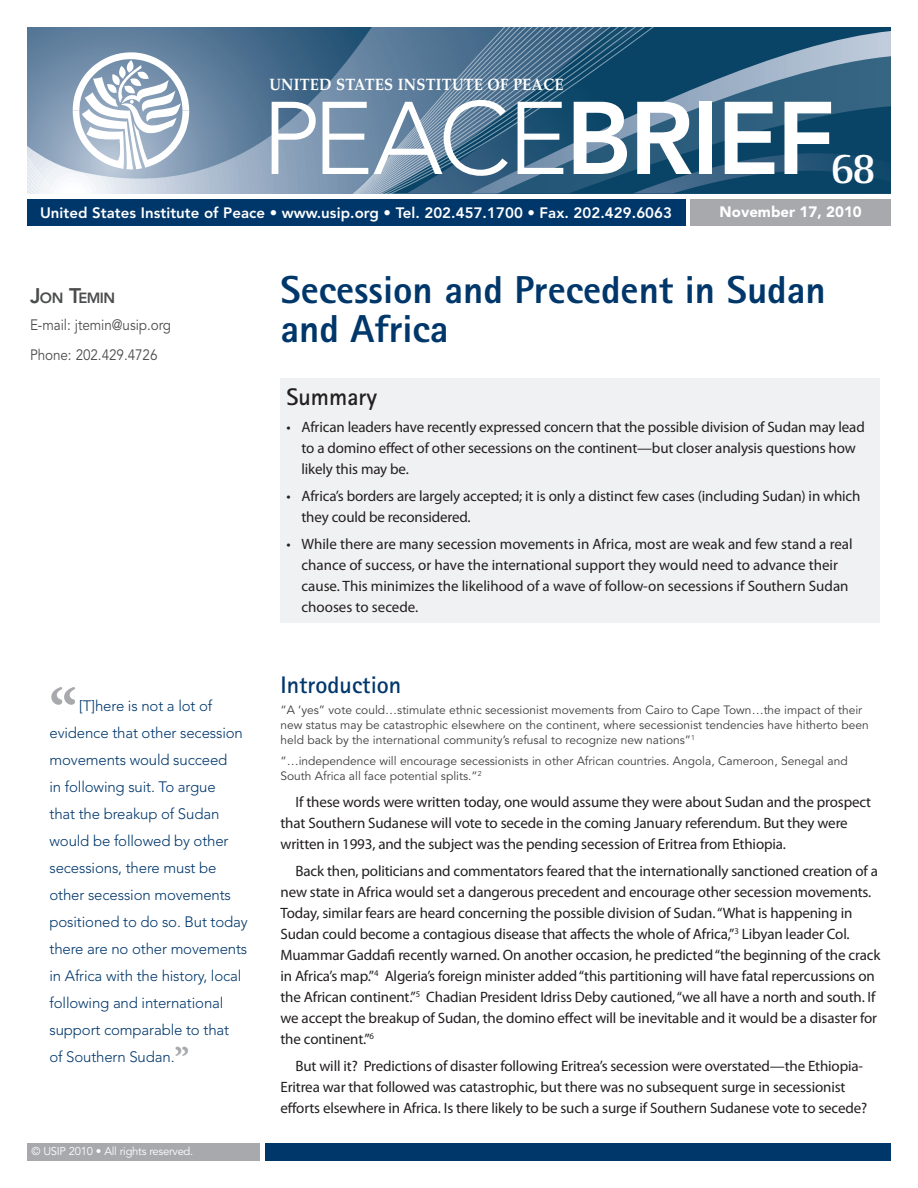
<style>
.page{position:relative;width:918px;height:1188px;background:#fff}
.page>*{position:absolute;margin:0;border:0;box-sizing:border-box;transform-origin:0 0}
.Paragraph_Style_2{font:300 102px "Avenir LT Std";letter-spacing:-.015em;color:#fff}
.Pullquote{font:700 63px "Minion Pro";color:#a8a9ad}
.Paragraph_Style_2-2{font:700 45px "Rotis Semi Serif";color:#fff}
.t1{font:800 39px/39px "Rotis Sans Serif";color:#00376b}
.A1_head{font:700 24px "Rotis Sans Serif";color:#00376b}
.A1_head_-_summary{font:700 24px "Rotis Sans Serif";color:#231f20}
.Board___Members__s{font:700 16.5px "Palatino LT Std";letter-spacing:.015em;color:#fff;scale:.9 1}
.bodytext_indent{font:15px/21px "Myriad Pro";letter-spacing:-.01em;color:#231f20}
.Summary_Bullets{font:15px/21px "Myriad Pro";letter-spacing:-.01em;color:#231f20}
.Pullquote-2{font:300 15px/27px "Avenir LT Std";letter-spacing:-.01em;color:#00376b}
.t2{font:800 15px "Avenir LT Std";letter-spacing:.005em;color:#fff}
.Board___Members__s-2{font:15px "Avenir LT Std";letter-spacing:-.005em;color:#4b4c4d;scale:.9 1}
.Date_-_front{font:900 15px "Avenir LT Std";color:#fff}
.Left_author_Name{font:800 14.7px "Avenir LT Std";letter-spacing:-.035em;color:#4b4c4d}
.info_blurb{font:12px/15px "Avenir LT Std";color:#3e3e3f}
.About_the_Report_-_D{font:11.25px "Avenir LT Std";letter-spacing:-.025em;color:#fff}
.s1{font-weight:800}
.s2{font-size:21px}
.s3{font-family:"Minion Pro";font-weight:700;font-size:33px;color:#a8a9ad}
</style>
<div class="page">
<svg style="left:27px;top:27px;width:864px;height:167px;background:#4d7491"></svg>
<div style="left:27px;top:199px;width:659px;height:27px;background:#00376b"></div>
<div style="left:690px;top:199px;width:201px;height:27px;background:#a8a9ad"></div>
<svg style="left:73px;top:52px;width:116px;height:117px"></svg>
<div style="left:265px;top:1143px;width:626px;height:18px;background:#00376b"></div>
<div style="left:27px;top:1143px;width:233px;height:18px;background:#a8a9ad"></div>
<div style="left:280px;top:378px;width:600px;height:244px;background:#f0f1f2"></div>
<p class="Board___Members__s" style="left:269px;top:75px;width:118px">UNITED STATES</p>
<p class="Board___Members__s" style="left:398px;top:75px;width:12px">INSTITUTE</p>
<p class="Board___Members__s" style="left:488px;top:75px;width:85px">OF PEACE</p>
<p class="Paragraph_Style_2" style="left:262px;top:79px;width:575px">peace<span class="s1">BrieF</span></p>
<p class="Paragraph_Style_2-2" style="left:830px;top:141px;width:48px">68</p>
<p class="t2" style="left:40px;top:204px;width:634px">United States Institute of Peace • www.usip.org • Tel. 202.457.1700 • Fax. 202.429.6063</p>
<p class="Date_-_front" style="left:720px;top:203px;width:144px">November 17, 2010</p>
<p class="Left_author_Name" style="left:30px;top:289px;width:87px"><span class="s2">J</span>ON <span class="s2">T</span>EMIN</p>
<p class="Board___Members__s-2" style="left:30px;top:316px;width:158px">E-mail: jtemin@usip.org</p>
<p class="Board___Members__s-2" style="left:30px;top:346px;width:143px">Phone: 202.429.4726</p>
<p class="Pullquote" style="left:50px;top:667px;width:30px">“</p>
<p class="Pullquote-2" style="left:50px;top:692px;width:200px;text-indent:30px">[T]here is not a lot of evidence that other secession movements would succeed<br>in following suit. To argue<br>that the breakup of Sudan would be followed by other secessions, there must be other secession movements positioned to do so. But today there are no other movements in Africa with the history, local following and international support comparable to that<br>of Southern Sudan.<span class="s3">”</span></p>
<p class="About_the_Report_-_D" style="left:32px;top:1145px;width:163px">© USIP 2010 • All rights reserved.</p>
<p class="t1" style="left:280px;top:270px;width:547px">Secession and Precedent in Sudan and Africa</p>
<p class="A1_head_-_summary" style="left:286px;top:382px;width:92px">Summary</p>
<p class="Summary_Bullets" style="left:302px;top:416px;width:565px;text-indent:-15px">• African leaders have recently expressed concern that the possible division of Sudan may lead to a domino effect of other secessions on the continent—but closer analysis questions how likely this may be.</p>
<p class="Summary_Bullets" style="left:302px;top:485px;width:561px;text-indent:-15px">• Africa’s borders are largely accepted; it is only a distinct few cases (including Sudan) in which they could be reconsidered.</p>
<p class="Summary_Bullets" style="left:302px;top:533px;width:553px;text-indent:-15px">• While there are many secession movements in Africa, most are weak and few stand a real chance of success, or have the international support they would need to advance their cause. This minimizes the likelihood of a wave of follow-on secessions if Southern Sudan chooses to secede.</p>
<p class="A1_head" style="left:280px;top:670px;width:122px">Introduction</p>
<p class="info_blurb" style="left:280px;top:703px;width:590px">“A ‘yes” vote could…stimulate ethnic secessionist movements from Cairo to Cape Town…the impact of their new status may be catastrophic elsewhere on the continent, where secessionist tendencies have hitherto been held back by the international community’s refusal to recognize new nations”<sup>1</sup></p>
<p class="info_blurb" style="left:280px;top:754px;width:569px">“…independence will encourage secessionists in other African countries. Angola, Cameroon, Senegal and<br>South Africa all face potential splits.”<sup>2</sup></p>
<p class="bodytext_indent" style="left:280px;top:791px;width:592px;text-indent:15px">If these words were written today, one would assume they were about Sudan and the prospect that Southern Sudanese will vote to secede in the coming January referendum. But they were written in 1993, and the subject was the pending secession of Eritrea from Ethiopia.</p>
<p class="bodytext_indent" style="left:280px;top:860px;width:601px;text-indent:15px">Back then, politicians and commentators feared that the internationally sanctioned creation of a new state in Africa would set a dangerous precedent and encourage other secession movements.<br>Today, similar fears are heard concerning the possible division of Sudan. “What is happening in Sudan could become a contagious disease that affects the whole of Africa,”<sup>3</sup> Libyan leader Col.<br>Muammar Gaddafi recently warned. On another occasion, he predicted “the beginning of the crack in Africa’s map.”<sup>4</sup> Algeria’s foreign minister added “this partitioning will have fatal repercussions on the African continent.”<sup>5</sup> Chadian President Idriss Deby cautioned, “we all have a north and south. If we accept the breakup of Sudan, the domino effect will be inevitable and it would be a disaster for the continent.”<sup>6</sup></p>
<p class="bodytext_indent" style="left:280px;top:1055px;width:588px;text-indent:15px">But will it? Predictions of disaster following Eritrea’s secession were overstated—the Ethiopia-<br>Eritrea war that followed was catastrophic, but there was no subsequent surge in secessionist efforts elsewhere in Africa. Is there likely to be such a surge if Southern Sudanese vote to secede?</p>
</div>
